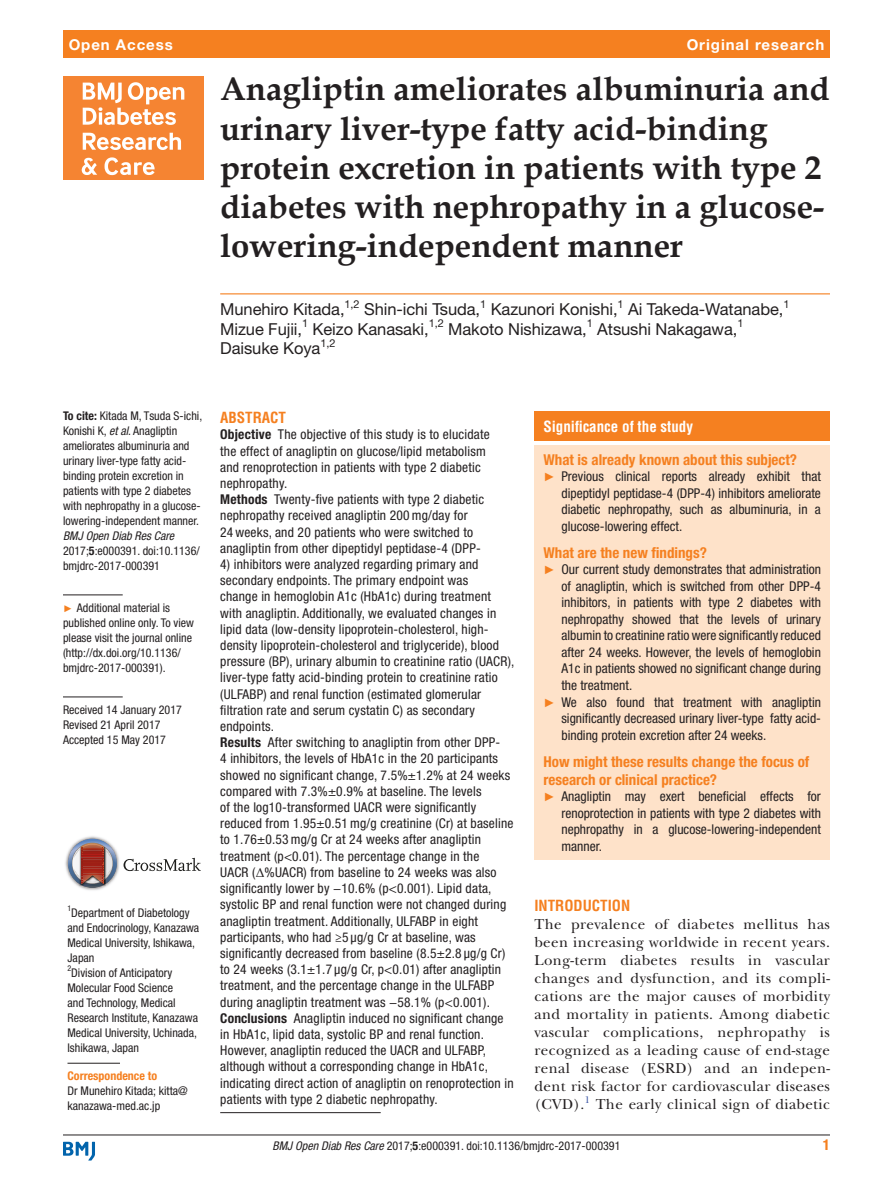
<style>
.page{position:relative;width:893px;height:1191px;background:#fff}
.page>*{position:absolute;margin:0;border:0;box-sizing:border-box;transform-origin:0 0}
.t1{font:700 33px/39px "Book Antiqua";color:#231f20}
.t2{font:16.5px "Helvetica Neue LT Std";letter-spacing:-.005em;color:#231f20}
.t3{font:15px/18px "New Baskerville";letter-spacing:.025em;color:#231f20;text-align:justify}
.t4{font:700 condensed 15px/18px "Helvetica Neue LT Std";color:#f58020}
.t5{font:700 15px "Helvetica Neue LT Std";letter-spacing:.065em;color:#fff}
.t6{font:700 condensed 15px "Helvetica";color:#fff}
.t7{font:700 condensed 15px "Helvetica";color:#f58020}
.t8{font:condensed 13.5px/16.2px "Helvetica Neue LT Std";letter-spacing:.015em;color:#231f20}
.t9{font:condensed 12px/15px "Helvetica Neue LT Std";color:#231f20}
.t10{font:700 condensed 12px "Helvetica Neue LT Std";color:#f58020}
.t11{font:10.95px "Helvetica Neue LT Std";color:#231f20}
.s1{font-weight:700}
.s2{font-style:italic}
.s3{font-family:"Arial";font-stretch:normal;font-size:9.75px;color:#f58020}
.s4{font-family:"Times New Roman";font-stretch:normal}
.s5{font-family:"Arial";font-stretch:normal;font-size:12px;color:#f58020}
</style>
<div class="page">
<hr style="left:63px;top:1134px;width:767px;height:1px;background:#231f20">
<svg style="left:63px;top:1141px;width:32px;height:19px"></svg>
<div style="left:63px;top:31px;width:767px;height:27px;background:#f58020"></div>
<hr style="left:220px;top:1112px;width:161px;height:1px;background:#231f20">
<hr style="left:220px;top:293px;width:610px;height:1px;background:#f58020">
<hr style="left:68px;top:1062px;width:52px;height:1px;background:#231f20">
<hr style="left:63px;top:594px;width:60px;height:1px;background:#231f20">
<hr style="left:63px;top:696px;width:60px;height:1px;background:#231f20">
<img style="left:65px;top:836px;width:54px;height:54px">
<svg style="left:68px;top:838px;width:49px;height:49px"></svg>
<svg style="left:124px;top:858px;width:77px;height:13px"></svg>
<div style="left:63px;top:76px;width:140px;height:104px;background:#f58432"></div>
<svg style="left:83px;top:82px;width:101px;height:43px"></svg>
<svg style="left:83px;top:133px;width:98px;height:17px"></svg>
<svg style="left:82px;top:158px;width:15px;height:17px"></svg>
<svg style="left:105px;top:157px;width:50px;height:18px"></svg>
<div style="left:534px;top:411px;width:296px;height:30px;background:#f58020"></div>
<div style="left:534px;top:445px;width:296px;height:414px;background:#fee2c9"></div>
<p class="t5" style="left:69px;top:35px;width:106px">Open Access</p>
<p class="t5" style="left:687px;top:35px;width:139px">Original research</p>
<h1 class="t1" style="left:220px;top:70px;width:611px">Anagliptin ameliorates albuminuria and urinary liver-type fatty acid-binding protein excretion in patients with type 2 diabetes with nephropathy in a glucose&shy;lowering-independent manner</h1>
<p class="t2" style="left:220px;top:299px;width:126px">Munehiro Kitada,</p>
<p class="t11" style="left:345px;top:297px;width:17px">1,2</p>
<p class="t2" style="left:364px;top:299px;width:118px">Shin-ichi Tsuda,</p>
<p class="t11" style="left:480px;top:297px;width:8px">1</p>
<p class="t2" style="left:491px;top:299px;width:129px">Kazunori Konishi,</p>
<p class="t11" style="left:618px;top:297px;width:8px">1</p>
<p class="t2" style="left:628px;top:299px;width:157px">Ai Takeda-Watanabe,</p>
<p class="t11" style="left:783px;top:297px;width:8px">1</p>
<p class="t2" style="left:220px;top:319px;width:83px">Mizue Fujii,</p>
<p class="t11" style="left:302px;top:317px;width:8px">1</p>
<p class="t2" style="left:313px;top:319px;width:118px">Keizo Kanasaki,</p>
<p class="t11" style="left:429px;top:317px;width:17px">1,2</p>
<p class="t2" style="left:448px;top:319px;width:140px">Makoto Nishizawa,</p>
<p class="t11" style="left:587px;top:317px;width:8px">1</p>
<p class="t2" style="left:597px;top:319px;width:142px">Atsushi Nakagawa,</p>
<p class="t11" style="left:737px;top:317px;width:8px">1</p>
<p class="t2" style="left:220px;top:338px;width:102px">Daisuke Koya</p>
<p class="t11" style="left:320px;top:336px;width:17px">1,2</p>
<p class="t9" style="left:63px;top:408px;width:141px"><span class="s1">To cite:</span> Kitada M, Tsuda S-ichi,<br>Konishi K, <span class="s2">et al</span>. Anagliptin ameliorates albuminuria and urinary liver-type fatty acid&shy;binding protein excretion in patients with type 2 diabetes with nephropathy in a glucose&shy;lowering-independent manner.</p>
<p class="t9" style="left:63px;top:528px;width:138px"><span class="s2">BMJ Open Diab Res Care<br></span>2017;<span class="s1">5</span>:e000391. doi:10.1136/ bmjdrc-2017-000391</p>
<p class="t9" style="left:63px;top:600px;width:133px"><span class="s3">►</span> Additional material is published online only. To view please visit the journal online (http://dx.doi.org/10.1136/ bmjdrc-2017-000391).</p>
<p class="t9" style="left:63px;top:702px;width:120px">Received 14 January 2017<br>Revised 21 April 2017<br>Accepted 15 May 2017</p>
<p class="t9" style="left:68px;top:904px;width:133px"><sup>1</sup>Department of Diabetology and Endocrinology, Kanazawa<br>Medical University, Ishikawa,<br>Japan<br><sup>2</sup>Division of Anticipatory<br>Molecular Food Science<br>and Technology, Medical<br>Research Institute, Kanazawa<br>Medical University, Uchinada,<br>Ishikawa, Japan</p>
<p class="t10" style="left:68px;top:1068px;width:91px">Correspondence to</p>
<p class="t9" style="left:68px;top:1083px;width:122px">Dr Munehiro Kitada; kitta@ kanazawa-med.ac.jp</p>
<p class="t7" style="left:220px;top:408px;width:67px">ABSTRACT</p>
<p class="t8" style="left:220px;top:426px;width:271px"><span class="s1">Objective</span> The objective of this study is to elucidate the effect of anagliptin on glucose/lipid metabolism and renoprotection in patients with type 2 diabetic nephropathy.<br><span class="s1">Methods</span> Twenty-five patients with type 2 diabetic nephropathy received anagliptin 200 mg/day for 24weeks, and 20 patients who were switched to anagliptin from other dipeptidyl peptidase-4 (DPP-</p>
<p class="t8" style="left:220px;top:556px;width:296px">4) inhibitors were analyzed regarding primary and secondary endpoints. The primary endpoint was<br>change in hemoglobin A1c (HbA1c) during treatment with anagliptin. Additionally, we evaluated changes in lipid data (low-density lipoprotein-cholesterol, high&shy;density lipoprotein-cholesterol and triglyceride), blood pressure (BP), urinary albumin to creatinine ratio (UACR), liver-type fatty acid-binding protein to creatinine ratio (ULFABP) and renal function (estimated glomerular filtration rate and serum cystatin C) as secondary endpoints.<br><span class="s1">Results</span> After switching to anagliptin from other DPP-<br>4 inhibitors, the levels of HbA1c in the 20 participants showed no significant change, 7.5%±1.2% at 24 weeks compared with 7.3%±0.9% at baseline. The levels<br>of the log10-transformed UACR were significantly reduced from 1.95±0.51 mg/g creatinine (Cr) at baseline to 1.76±0.53 mg/g Cr at 24 weeks after anagliptin treatment (p&lt;0.01). The percentage change in the<br>UACR (<span class="s4">Δ</span>%UACR) from baseline to 24 weeks was also significantly lower by −10.6% (p&lt;0.001). Lipid data, systolic BP and renal function were not changed during anagliptin treatment. Additionally, ULFABP in eight participants, who had ≥5 µg/g Cr at baseline, was significantly decreased from baseline (8.5±2.8 µg/g Cr) to 24 weeks (3.1±1.7 µg/g Cr, p&lt;0.01) after anagliptin treatment, and the percentage change in the ULFABP during anagliptin treatment was −58.1% (p&lt;0.001).<br><span class="s1">Conclusions</span> Anagliptin induced no significant change in HbA1c, lipid data, systolic BP and renal function.<br>However, anagliptin reduced the UACR and ULFABP, although without a corresponding change in HbA1c, indicating direct action of anagliptin on renoprotection in patients with type 2 diabetic nephropathy.</p>
<p class="t6" style="left:543px;top:417px;width:151px">SIGNIFICANCE OF THE STUDY</p>
<p class="t4" style="left:543px;top:450px;width:255px">What is already known about this subject?</p>
<p class="t8" style="left:561px;top:468px;width:261px;text-align:justify;text-indent:-18px"><span class="s5">►</span> Previous clinical reports already exhibit that dipeptidyl peptidase-4 (DPP-4) inhibitors ameliorate diabetic nephropathy, such as albuminuria, in a glucose-lowering effect.</p>
<p class="t4" style="left:543px;top:543px;width:165px">What are the new findings?</p>
<p class="t8" style="left:543px;top:561px;width:279px"><span class="s5">►</span> Our current study demonstrates that administration</p>
<p class="t8" style="left:561px;top:578px;width:261px">of anagliptin, which is switched from other DPP-4</p>
<p class="t8" style="left:561px;top:594px;width:261px">inhibitors, in patients with type 2 diabetes with</p>
<p class="t8" style="left:561px;top:611px;width:261px">nephropathy showed that the levels of urinary</p>
<p class="t8" style="left:561px;top:627px;width:261px">albumin to creatinine ratio were significantly reduced</p>
<p class="t8" style="left:561px;top:644px;width:261px">after 24 weeks. However, the levels of hemoglobin</p>
<p class="t8" style="left:561px;top:660px;width:261px">A1c in patients showed no significant change during</p>
<p class="t8" style="left:561px;top:677px;width:72px">the treatment.</p>
<p class="t8" style="left:543px;top:693px;width:279px"><span class="s5">►</span> We also found that treatment with anagliptin</p>
<p class="t8" style="left:561px;top:710px;width:261px">significantly decreased urinary liver-type fatty acid-</p>
<p class="t8" style="left:561px;top:726px;width:206px">binding protein excretion after 24 weeks.</p>
<p class="t4" style="left:543px;top:752px;width:267px">How might these results change the focus of research or clinical practice?</p>
<p class="t8" style="left:561px;top:788px;width:261px;text-align:justify;text-indent:-18px"><span class="s5">►</span> Anagliptin may exert beneficial effects for renoprotection in patients with type 2 diabetes with nephropathy in a glucose-lowering-independent manner.</p>
<p class="t7" style="left:534px;top:896px;width:97px">INTRODUCTION</p>
<p class="t3" style="left:534px;top:915px;width:297px">The prevalence of diabetes mellitus has been increasing worldwide in recent years.<br>Long-term diabetes results in vascular changes and dysfunction, and its compli&shy;cations are the major causes of morbidity and mortality in patients. Among diabetic vascular complications, nephropathy is recognized as a leading cause of end-stage renal disease (ESRD) and an indepen&shy;dent risk factor for cardiovascular diseases (CVD).<sup>1</sup> The early clinical sign of diabetic</p>
<p class="t9" style="left:273px;top:1137px;width:349px"><span class="s2">BMJ Open Diab Res Care</span> 2017;<span class="s1">5</span>:e000391. doi:10.1136/bmjdrc-2017-000391</p>
<p class="t4" style="left:823px;top:1135px;width:9px">1</p>
</div>
